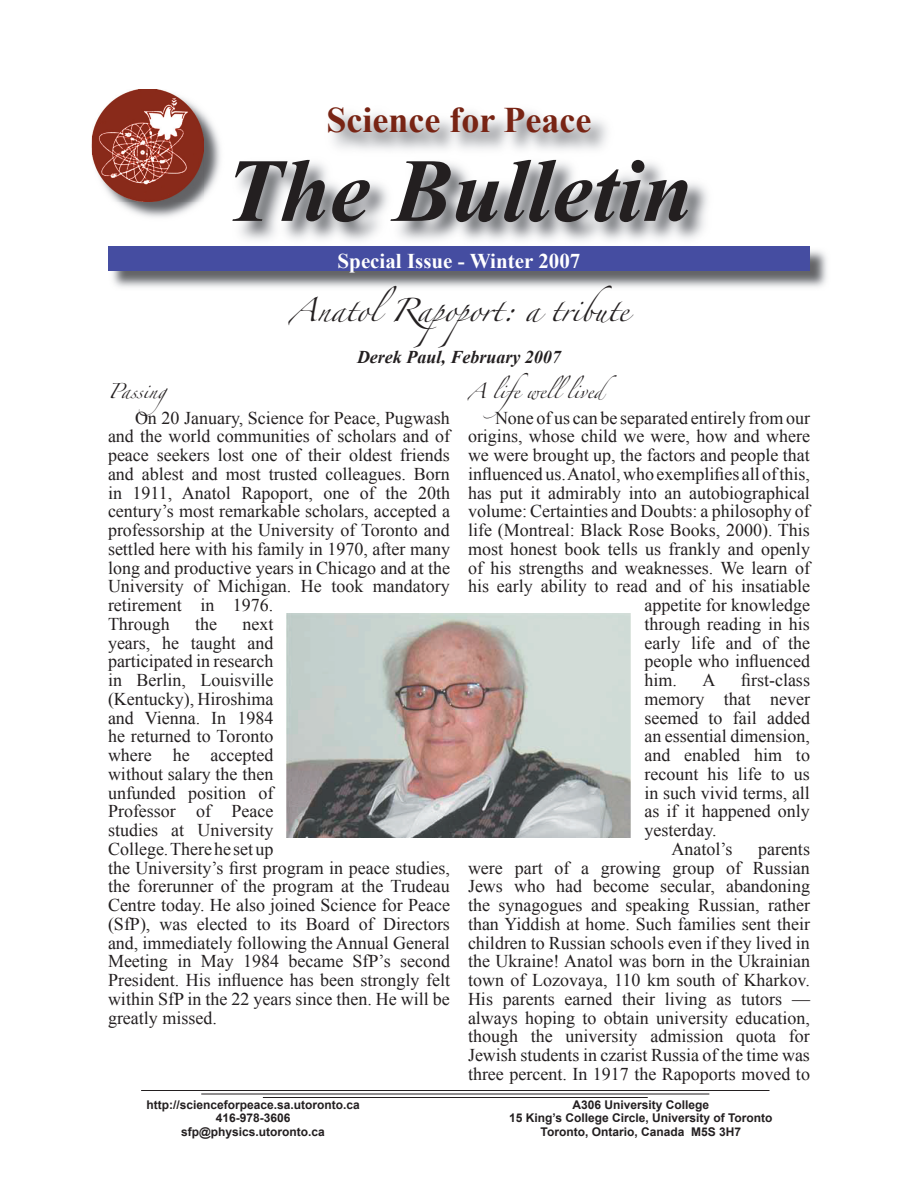
<style>
.page{position:relative;width:918px;height:1188px;background:#fff}
.page>*{position:absolute;margin:0;border:0;box-sizing:border-box;transform-origin:0 0}
.t1{font:italic 700 90px "Times New Roman";color:#231f20}
.t2{font:700 36px "Times New Roman";color:#782414}
.t3{font:700 21px "Times New Roman";color:#fff}
.t4{font:21px "Zapfino";color:#231f20}
.t5{font:18px/18.8px "Times New Roman";color:#231f20}
.t6{font:italic 700 18px "Times New Roman";color:#231f20}
.t7{font:13.5px "Zapfino";color:#231f20}
.t8{font:700 12px/13.5px "Arial";color:#231f20;text-align:center}
</style>
<div class="page">
<img style="left:239px;top:111px;width:469px;height:130px">
<img style="left:115px;top:114px;width:106px;height:104px">
<img style="left:134px;top:89px;width:27px;height:1px">
<img style="left:92px;top:132px;width:1px;height:27px">
<img style="left:93px;top:90px;width:111px;height:111px">
<hr style="left:141px;top:1090px;width:629px;height:1px;background:#231f20">
<hr style="left:201px;top:1094px;width:508px;height:1px;background:#231f20">
<hr style="left:263px;top:1097px;width:385px;height:1px;background:#231f20">
<img style="left:109px;top:250px;width:718px;height:38px">
<div style="left:108px;top:246px;width:702px;height:24px;background:#454da1"></div>
<img style="left:287px;top:614px;width:344px;height:223px">
<h2 class="t2" style="left:326px;top:100px;width:267px">Science for Peace</h2>
<h1 class="t1" style="left:225px;top:139px;width:469px">The Bulletin</h1>
<p class="t3" style="left:338px;top:249px;width:244px">Special Issue - Winter 2007</p>
<p class="t4" style="left:289px;top:301px;width:341px">AnatolRapoport: a tribute</p>
<p class="t6" style="left:357px;top:346px;width:205px">Derek Paul, February 2007</p>
<p class="t7" style="left:108px;top:386px;width:80px">Passing</p>
<p class="t5" style="left:108px;top:408px;width:344px;text-indent:27px">On 20 January, Science for Peace, Pugwash and the world communities of scholars and of peace seekers lost one of their oldest friends and ablest and most trusted colleagues. Born in 1911, Anatol Rapoport, one of the 20th century’s most remarkable scholars, accepted a professorship at the University of Toronto and settled here with his family in 1970, after many long and productive years in Chicago and at the University of Michigan. He took mandatory retirement in 1976.<br>Through</p>
<p class="t5" style="left:195px;top:614px;width:23px">the</p>
<p class="t5" style="left:108px;top:614px;width:344px;text-indent:134px">next<br>years, he taught and<br>participated in research<br>in Berlin, Louisville<br>(Kentucky), Hiroshima<br>and Vienna. In 1984<br>he returned to Toronto<br>where he accepted<br>without salary the then<br>unfunded position of<br>Professor of Peace<br>studies at University<br>College. There he set up<br>the University’s first program in peace studies, the forerunner of the program at the Trudeau<br>Centre today. He also joined Science for Peace (SfP), was elected to its Board of Directors and, immediately following the Annual General<br>Meeting in May 1984 became SfP’s second<br>President. His influence has been strongly felt within SfP in the 22 years since then. He will be greatly missed.</p>
<p class="t7" style="left:468px;top:386px;width:150px">A life welllived</p>
<p class="t5" style="left:495px;top:408px;width:317px">None of us can be separated entirely from our</p>
<p class="t5" style="left:468px;top:427px;width:343px">origins, whose child we were, how and where</p>
<p class="t5" style="left:468px;top:446px;width:343px">we were brought up, the factors and people that</p>
<p class="t5" style="left:468px;top:464px;width:343px">influenced us. Anatol, who exemplifies all of this,</p>
<p class="t5" style="left:468px;top:483px;width:343px">has put it admirably into an autobiographical</p>
<p class="t5" style="left:468px;top:502px;width:343px">volume: Certainties and Doubts: a philosophy of</p>
<p class="t5" style="left:468px;top:521px;width:344px">life (Montreal: Black Rose Books, 2000). This</p>
<p class="t5" style="left:468px;top:539px;width:343px">most honest book tells us frankly and openly</p>
<p class="t5" style="left:468px;top:558px;width:344px">of his strengths and weaknesses. We learn of</p>
<p class="t5" style="left:468px;top:577px;width:344px">his early ability to read and of his insatiable</p>
<p class="t5" style="left:644px;top:596px;width:167px">appetite for knowledge</p>
<p class="t5" style="left:644px;top:614px;width:167px">through reading in his</p>
<p class="t5" style="left:644px;top:633px;width:167px">early life and of the</p>
<p class="t5" style="left:644px;top:652px;width:167px">people who influenced</p>
<p class="t5" style="left:644px;top:671px;width:34px">him.</p>
<p class="t5" style="left:702px;top:671px;width:14px">A</p>
<p class="t5" style="left:741px;top:671px;width:70px">first-class</p>
<p class="t5" style="left:644px;top:689px;width:167px">memory that never</p>
<p class="t5" style="left:644px;top:708px;width:167px">seemed to fail added</p>
<p class="t5" style="left:644px;top:727px;width:167px">an essential dimension,</p>
<p class="t5" style="left:644px;top:746px;width:167px">and enabled him to</p>
<p class="t5" style="left:644px;top:764px;width:167px">recount his life to us</p>
<p class="t5" style="left:644px;top:783px;width:167px">in such vivid terms, all</p>
<p class="t5" style="left:644px;top:802px;width:167px">as if it happened only</p>
<p class="t5" style="left:644px;top:821px;width:74px">yesterday.</p>
<p class="t5" style="left:671px;top:839px;width:62px">Anatol’s</p>
<p class="t5" style="left:468px;top:839px;width:344px;text-align:justify;text-indent:290px">parents were part of a growing group of Russian Jews who had become secular, abandoning the synagogues and speaking Russian, rather than Yiddish at home. Such families sent their children to Russian schools even if they lived in the Ukraine! Anatol was born in the Ukrainian town of Lozovaya, 110 km south of Kharkov.<br>His parents earned their living as tutors — always hoping to obtain university education, though the university admission quota for Jewish students in czarist Russia of the time was three percent. In 1917 the Rapoports moved to</p>
<p class="t8" style="left:146px;top:1098px;width:215px">http://scienceforpeace.sa.utoronto.ca<br>416-978-3606 sfp@physics.utoronto.ca</p>
<p class="t8" style="left:509px;top:1098px;width:265px">A306 University College<br>15 King’s College Circle, University of Toronto<br>Toronto, Ontario, Canada M5S 3H7</p>
</div>
